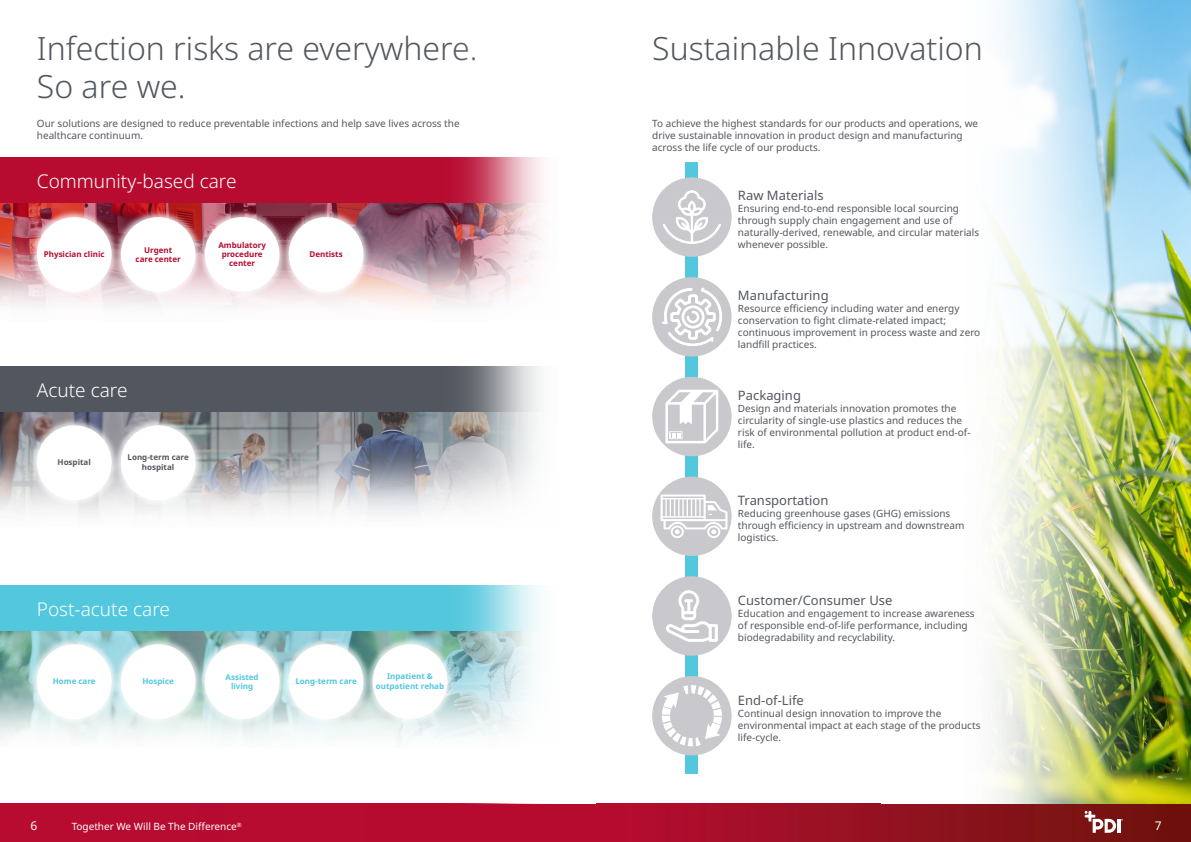
<style>
.page{position:relative;width:1191px;height:842px;background:#fff}
.page>*{position:absolute;margin:0;border:0;box-sizing:border-box;transform-origin:0 0}
.t1{font:300 32px/38px "Noto Sans";color:#52575f}
.t2{font:300 19px "Noto Sans";color:#fff}
.t3{font:13px "Noto Sans";color:#52575f}
.t4{font:12px "Noto Sans";color:#fff}
.t5{font:10px/12px "Noto Sans";color:#52575f}
.t6{font:10px "Noto Sans";color:#fff}
.t7{font:700 8px/10px "Noto Sans";color:#52c7dd;text-align:center}
.t8{font:700 8px/9px "Noto Sans";color:#b80b30;text-align:center}
.t9{font:700 8px/10px "Noto Sans";color:#52575f;text-align:center}
.t10{font:5.8px "Noto Sans";color:#fff}
</style>
<div class="page">
<svg style="left:0;top:804px;width:1191px;height:38px;background:#a50d27"></svg>
<svg style="left:1084px;top:811px;width:39px;height:22px"></svg>
<svg style="left:0;top:631px;width:361px;height:6px;background:#83b8ba"></svg>
<img style="left:0;top:203px;width:361px;height:104px">
<div style="left:0;top:157px;width:595px;height:46px;background:#b80b30"></div>
<div style="left:0;top:366px;width:595px;height:46px;background:#52575f"></div>
<div style="left:0;top:585px;width:595px;height:46px;background:#52c7dd"></div>
<img style="left:0;top:412px;width:361px;height:103px">
<img style="left:0;top:637px;width:361px;height:103px">
<div style="left:197px;top:209px;width:90px;height:91px;background:#fff;opacity:.75"></div>
<div style="left:205px;top:217px;width:74px;height:75px;background:#fff;border-radius:50%"></div>
<div style="left:113px;top:209px;width:90px;height:91px;background:#fff;opacity:.75"></div>
<div style="left:121px;top:217px;width:74px;height:75px;background:#fff;border-radius:50%"></div>
<div style="left:29px;top:209px;width:90px;height:91px;background:#fff;opacity:.75"></div>
<div style="left:37px;top:217px;width:75px;height:75px;background:#fff;border-radius:50%"></div>
<div style="left:281px;top:209px;width:90px;height:91px;background:#fff;opacity:.75"></div>
<div style="left:289px;top:217px;width:74px;height:75px;background:#fff;border-radius:50%"></div>
<div style="left:113px;top:418px;width:90px;height:90px;background:#fff;opacity:.75"></div>
<div style="left:121px;top:425px;width:74px;height:75px;background:#fff;border-radius:50%"></div>
<div style="left:29px;top:418px;width:90px;height:90px;background:#fff;opacity:.75"></div>
<div style="left:37px;top:425px;width:75px;height:75px;background:#fff;border-radius:50%"></div>
<div style="left:281px;top:636px;width:90px;height:91px;background:#fff;opacity:.75"></div>
<div style="left:289px;top:644px;width:74px;height:75px;background:#fff;border-radius:50%"></div>
<div style="left:113px;top:636px;width:90px;height:91px;background:#fff;opacity:.75"></div>
<div style="left:121px;top:644px;width:74px;height:75px;background:#fff;border-radius:50%"></div>
<div style="left:29px;top:636px;width:90px;height:91px;background:#fff;opacity:.75"></div>
<div style="left:37px;top:644px;width:75px;height:75px;background:#fff;border-radius:50%"></div>
<div style="left:197px;top:636px;width:90px;height:91px;background:#fff;opacity:.75"></div>
<div style="left:205px;top:644px;width:74px;height:75px;background:#fff;border-radius:50%"></div>
<img style="left:361px;top:157px;width:234px;height:647px">
<img style="left:995px;top:0;width:196px;height:804px">
<div style="left:686px;top:163px;width:12px;height:611px;background:#52c7dd"></div>
<div style="left:652px;top:177px;width:79px;height:80px;background:#c9c9cd;border-radius:50%"></div>
<div style="left:652px;top:277px;width:79px;height:79px;background:#c9c9cd;border-radius:50%"></div>
<div style="left:652px;top:377px;width:79px;height:79px;background:#c9c9cd;border-radius:50%"></div>
<div style="left:652px;top:477px;width:79px;height:79px;background:#c9c9cd;border-radius:50%"></div>
<div style="left:652px;top:576px;width:79px;height:80px;background:#c9c9cd;border-radius:50%"></div>
<div style="left:652px;top:676px;width:79px;height:79px;background:#c9c9cd;border-radius:50%"></div>
<svg style="left:662px;top:190px;width:60px;height:54px"></svg>
<svg style="left:661px;top:287px;width:61px;height:59px"></svg>
<svg style="left:665px;top:390px;width:53px;height:53px"></svg>
<svg style="left:660px;top:494px;width:67px;height:44px"></svg>
<svg style="left:666px;top:590px;width:52px;height:52px"></svg>
<svg style="left:661px;top:682px;width:61px;height:67px"></svg>
<p class="t1" style="left:37px;top:30px;width:442px">Infection risks are everywhere.<br>So are we.</p>
<p class="t5" style="left:37px;top:118px;width:424px">Our solutions are designed to reduce preventable infections and help save lives across the healthcare continuum.</p>
<p class="t2" style="left:37px;top:168px;width:201px">Community-based care</p>
<p class="t8" style="left:218px;top:241px;width:49px">Ambulatory procedure center</p>
<p class="t8" style="left:136px;top:245px;width:47px">Urgent care center</p>
<p class="t8" style="left:44px;top:250px;width:62px">Physician clinic</p>
<p class="t8" style="left:309px;top:250px;width:35px">Dentists</p>
<p class="t2" style="left:37px;top:377px;width:92px">Acute care</p>
<p class="t9" style="left:58px;top:458px;width:35px">Hospital</p>
<p class="t9" style="left:127px;top:453px;width:63px">Long-term care hospital</p>
<p class="t2" style="left:37px;top:596px;width:135px">Post-acute care</p>
<p class="t7" style="left:53px;top:677px;width:44px">Home care</p>
<p class="t7" style="left:142px;top:677px;width:33px">Hospice</p>
<p class="t7" style="left:295px;top:677px;width:63px">Long-term care</p>
<p class="t7" style="left:376px;top:672px;width:70px">Inpatient &amp; outpatient rehab</p>
<p class="t7" style="left:225px;top:673px;width:35px;line-height:9px">Assisted living</p>
<p class="t1" style="left:652px;top:30px;width:332px">Sustainable Innovation</p>
<p class="t5" style="left:652px;top:118px;width:327px">To achieve the highest standards for our products and operations, we drive sustainable innovation in product design and manufacturing across the life cycle of our products.</p>
<p class="t3" style="left:738px;top:186px;width:87px">Raw Materials</p>
<p class="t5" style="left:738px;top:203px;width:243px">Ensuring end-to-end responsible local sourcing through supply chain engagement and use of naturally-derived, renewable, and circular materials whenever possible.</p>
<p class="t3" style="left:738px;top:286px;width:92px">Manufacturing</p>
<p class="t5" style="left:738px;top:302px;width:244px">Resource efficiency including water and energy conservation to fight climate-related impact; continuous improvement in process waste and zero landfill practices.</p>
<p class="t3" style="left:738px;top:386px;width:65px">Packaging</p>
<p class="t5" style="left:738px;top:402px;width:234px">Design and materials innovation promotes the circularity of single-use plastics and reduces the risk of environmental pollution at product end-of&shy;life.</p>
<p class="t3" style="left:738px;top:491px;width:92px">Transportation</p>
<p class="t5" style="left:738px;top:508px;width:228px">Reducing greenhouse gases (GHG) emissions through efficiency in upstream and downstream logistics.</p>
<p class="t3" style="left:738px;top:591px;width:156px">Customer/Consumer Use</p>
<p class="t5" style="left:738px;top:608px;width:238px">Education and engagement to increase awareness of responsible end-of-life performance, including biodegradability and recyclability.</p>
<p class="t3" style="left:738px;top:691px;width:67px">End-of-Life</p>
<p class="t5" style="left:738px;top:707px;width:244px">Continual design innovation to improve the environmental impact at each stage of the products life-cycle.</p>
<p class="t4" style="left:31px;top:817px;width:8px">6</p>
<p class="t6" style="left:72px;top:819px;width:167px">Together We Will Be The Difference</p>
<p class="t4" style="left:1154px;top:817px;width:8px">7</p>
<p class="t10" style="left:237px;top:820px;width:6px">®</p>
</div>
